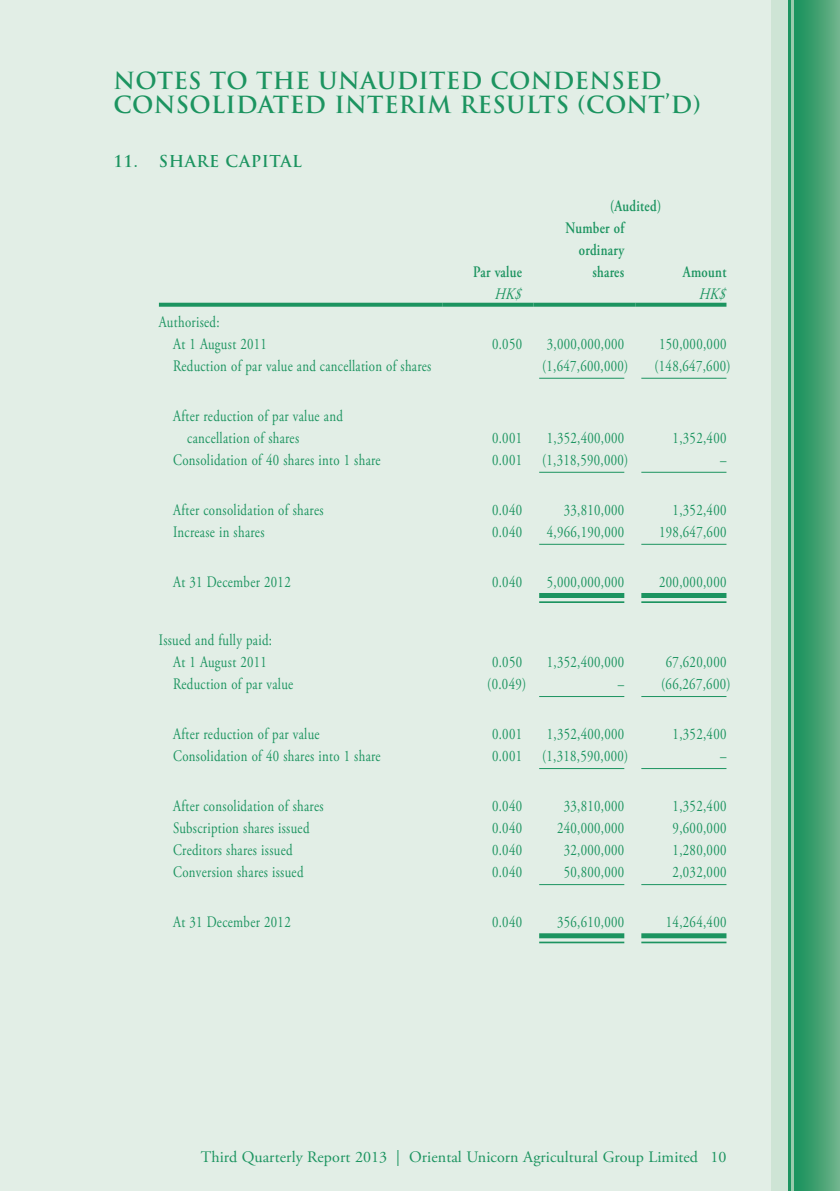
<style>
.page{position:relative;width:840px;height:1191px;background:#fff}
.page>*{position:absolute;margin:0;border:0;box-sizing:border-box;transform-origin:0 0}
.Heading_1{font:700 23px/24px "Trajan Pro";letter-spacing:.015em;color:#1c9460}
.Notes{font:16px/22px "Adobe Garamond Pro";letter-spacing:.025em;color:#1c9460;scale:.8 1}
.Notes-2{font:16px "Adobe Garamond Pro";letter-spacing:.005em;color:#1c9460}
.Notes-3{font:600 16px "Adobe Garamond Pro";letter-spacing:.025em;color:#1c9460;scale:.8 1}
.Notes_HD1{font:700 16px "Trajan Pro";letter-spacing:.03em;color:#1c9460}
.Notes-4{font:italic 16px "Adobe Garamond Pro";color:#1c9460;scale:.8 1}
</style>
<div class="page">
<div style="left:0;top:0;width:839px;height:1191px;background:#e2eee6"></div>
<div style="left:771px;top:0;width:68px;height:1191px;background:#cee4d5"></div>
<div style="left:788px;top:0;width:51px;height:1191px;background:#1c9460"></div>
<div style="left:791px;top:0;width:48px;height:1191px;background:#9acaad"></div>
<div style="left:794px;top:0;width:45px;height:1191px;background:linear-gradient(to right,#15905a,#6db289)"></div>
<svg style="left:159px;top:303px;width:283px;height:4px"></svg>
<svg style="left:442px;top:303px;width:91px;height:4px"></svg>
<svg style="left:533px;top:303px;width:102px;height:4px"></svg>
<svg style="left:635px;top:303px;width:91px;height:4px"></svg>
<hr style="left:539px;top:378px;width:85px;height:1px;background:#1c9460">
<hr style="left:641px;top:378px;width:85px;height:1px;background:#1c9460">
<hr style="left:539px;top:472px;width:85px;height:1px;background:#1c9460">
<hr style="left:641px;top:472px;width:85px;height:1px;background:#1c9460">
<hr style="left:539px;top:544px;width:85px;height:1px;background:#1c9460">
<hr style="left:641px;top:544px;width:85px;height:1px;background:#1c9460">
<div style="left:539px;top:593px;width:85px;height:5px;background:#1c9460"></div>
<hr style="left:539px;top:601px;width:85px;height:2px;background:#1c9460">
<div style="left:641px;top:593px;width:85px;height:5px;background:#1c9460"></div>
<hr style="left:641px;top:601px;width:85px;height:2px;background:#1c9460">
<hr style="left:539px;top:696px;width:85px;height:1px;background:#1c9460">
<hr style="left:641px;top:696px;width:85px;height:1px;background:#1c9460">
<hr style="left:539px;top:768px;width:85px;height:1px;background:#1c9460">
<hr style="left:641px;top:768px;width:85px;height:1px;background:#1c9460">
<hr style="left:539px;top:884px;width:85px;height:1px;background:#1c9460">
<hr style="left:641px;top:884px;width:85px;height:1px;background:#1c9460">
<div style="left:539px;top:933px;width:85px;height:5px;background:#1c9460"></div>
<hr style="left:539px;top:941px;width:85px;height:2px;background:#1c9460">
<div style="left:641px;top:933px;width:85px;height:5px;background:#1c9460"></div>
<hr style="left:641px;top:941px;width:85px;height:2px;background:#1c9460">
<p class="Heading_1" style="left:113px;top:69px;width:588px">NOTES TO THE UNAUDITED CONDENSED<br>CONSOLIDATED INTERIM RESULTS (CONT’D)</p>
<p class="Notes_HD1" style="left:113px;top:151px;width:190px">11. SHARE CAPITAL</p>
<p class="Notes-3" style="left:609px;top:196px;width:65px">(Audited)</p>
<p class="Notes-3" style="left:473px;top:262px;width:63px">Par value</p>
<p class="Notes-3" style="left:565px;top:218px;width:75px">Number of</p>
<p class="Notes-3" style="left:578px;top:240px;width:58px">ordinary</p>
<p class="Notes-3" style="left:592px;top:262px;width:41px">shares</p>
<p class="Notes-3" style="left:682px;top:262px;width:56px">Amount</p>
<p class="Notes-4" style="left:494px;top:284px;width:41px">HK$</p>
<p class="Notes-4" style="left:698px;top:284px;width:41px">HK$</p>
<p class="Notes" style="left:159px;top:311px;width:77px">Authorised:</p>
<p class="Notes" style="left:173px;top:333px;width:119px">At 1 August 2011</p>
<p class="Notes" style="left:491px;top:333px;width:39px">0.050</p>
<p class="Notes" style="left:546px;top:333px;width:98px">3,000,000,000</p>
<p class="Notes" style="left:658px;top:333px;width:85px">150,000,000</p>
<p class="Notes" style="left:173px;top:355px;width:324px">Reduction of par value and cancellation of shares</p>
<p class="Notes" style="left:541px;top:355px;width:109px">(1,647,600,000)</p>
<p class="Notes" style="left:654px;top:355px;width:97px">(148,647,600)</p>
<p class="Notes" style="left:187px;top:405px;width:196px;text-indent:-14px">After reduction of par value and cancellation of shares</p>
<p class="Notes" style="left:491px;top:427px;width:39px">0.001</p>
<p class="Notes" style="left:546px;top:427px;width:98px">1,352,400,000</p>
<p class="Notes" style="left:672px;top:427px;width:69px">1,352,400</p>
<p class="Notes" style="left:173px;top:449px;width:261px">Consolidation of 40 shares into 1 share</p>
<p class="Notes" style="left:491px;top:449px;width:39px">0.001</p>
<p class="Notes" style="left:541px;top:449px;width:109px">(1,318,590,000)</p>
<p class="Notes" style="left:719px;top:449px;width:10px">–</p>
<p class="Notes" style="left:173px;top:499px;width:189px">After consolidation of shares</p>
<p class="Notes" style="left:491px;top:499px;width:39px">0.040</p>
<p class="Notes" style="left:563px;top:499px;width:77px">33,810,000</p>
<p class="Notes" style="left:672px;top:499px;width:69px">1,352,400</p>
<p class="Notes" style="left:173px;top:521px;width:116px">Increase in shares</p>
<p class="Notes" style="left:491px;top:521px;width:39px">0.040</p>
<p class="Notes" style="left:546px;top:521px;width:98px">4,966,190,000</p>
<p class="Notes" style="left:658px;top:521px;width:85px">198,647,600</p>
<p class="Notes" style="left:173px;top:571px;width:148px">At 31 December 2012</p>
<p class="Notes" style="left:491px;top:571px;width:39px">0.040</p>
<p class="Notes" style="left:546px;top:571px;width:98px">5,000,000,000</p>
<p class="Notes" style="left:658px;top:571px;width:85px">200,000,000</p>
<p class="Notes" style="left:159px;top:629px;width:143px">Issued and fully paid:</p>
<p class="Notes" style="left:173px;top:651px;width:119px">At 1 August 2011</p>
<p class="Notes" style="left:491px;top:651px;width:39px">0.050</p>
<p class="Notes" style="left:546px;top:651px;width:98px">1,352,400,000</p>
<p class="Notes" style="left:665px;top:651px;width:77px">67,620,000</p>
<p class="Notes" style="left:173px;top:673px;width:152px">Reduction of par value</p>
<p class="Notes" style="left:487px;top:673px;width:50px">(0.049)</p>
<p class="Notes" style="left:617px;top:673px;width:10px">–</p>
<p class="Notes" style="left:660px;top:673px;width:88px">(66,267,600)</p>
<p class="Notes" style="left:173px;top:723px;width:185px">After reduction of par value</p>
<p class="Notes" style="left:491px;top:723px;width:39px">0.001</p>
<p class="Notes" style="left:546px;top:723px;width:98px">1,352,400,000</p>
<p class="Notes" style="left:672px;top:723px;width:69px">1,352,400</p>
<p class="Notes" style="left:173px;top:745px;width:261px">Consolidation of 40 shares into 1 share</p>
<p class="Notes" style="left:491px;top:745px;width:39px">0.001</p>
<p class="Notes" style="left:541px;top:745px;width:109px">(1,318,590,000)</p>
<p class="Notes" style="left:719px;top:745px;width:10px">–</p>
<p class="Notes" style="left:173px;top:795px;width:189px">After consolidation of shares</p>
<p class="Notes" style="left:491px;top:795px;width:39px">0.040</p>
<p class="Notes" style="left:563px;top:795px;width:77px">33,810,000</p>
<p class="Notes" style="left:672px;top:795px;width:69px">1,352,400</p>
<p class="Notes" style="left:173px;top:817px;width:172px">Subscription shares issued</p>
<p class="Notes" style="left:491px;top:817px;width:39px">0.040</p>
<p class="Notes" style="left:556px;top:817px;width:86px">240,000,000</p>
<p class="Notes" style="left:672px;top:817px;width:69px">9,600,000</p>
<p class="Notes" style="left:173px;top:839px;width:151px">Creditors shares issued</p>
<p class="Notes" style="left:491px;top:839px;width:39px">0.040</p>
<p class="Notes" style="left:563px;top:839px;width:77px">32,000,000</p>
<p class="Notes" style="left:672px;top:839px;width:69px">1,280,000</p>
<p class="Notes" style="left:173px;top:861px;width:164px">Conversion shares issued</p>
<p class="Notes" style="left:491px;top:861px;width:39px">0.040</p>
<p class="Notes" style="left:563px;top:861px;width:77px">50,800,000</p>
<p class="Notes" style="left:672px;top:861px;width:69px">2,032,000</p>
<p class="Notes" style="left:173px;top:911px;width:148px">At 31 December 2012</p>
<p class="Notes" style="left:491px;top:911px;width:39px">0.040</p>
<p class="Notes" style="left:556px;top:911px;width:86px">356,610,000</p>
<p class="Notes" style="left:665px;top:911px;width:77px">14,264,400</p>
<p class="Notes-2" style="left:200px;top:1147px;width:527px">Third Quarterly Report 2013 | Oriental Unicorn Agricultural Group Limited 10</p>
</div>
